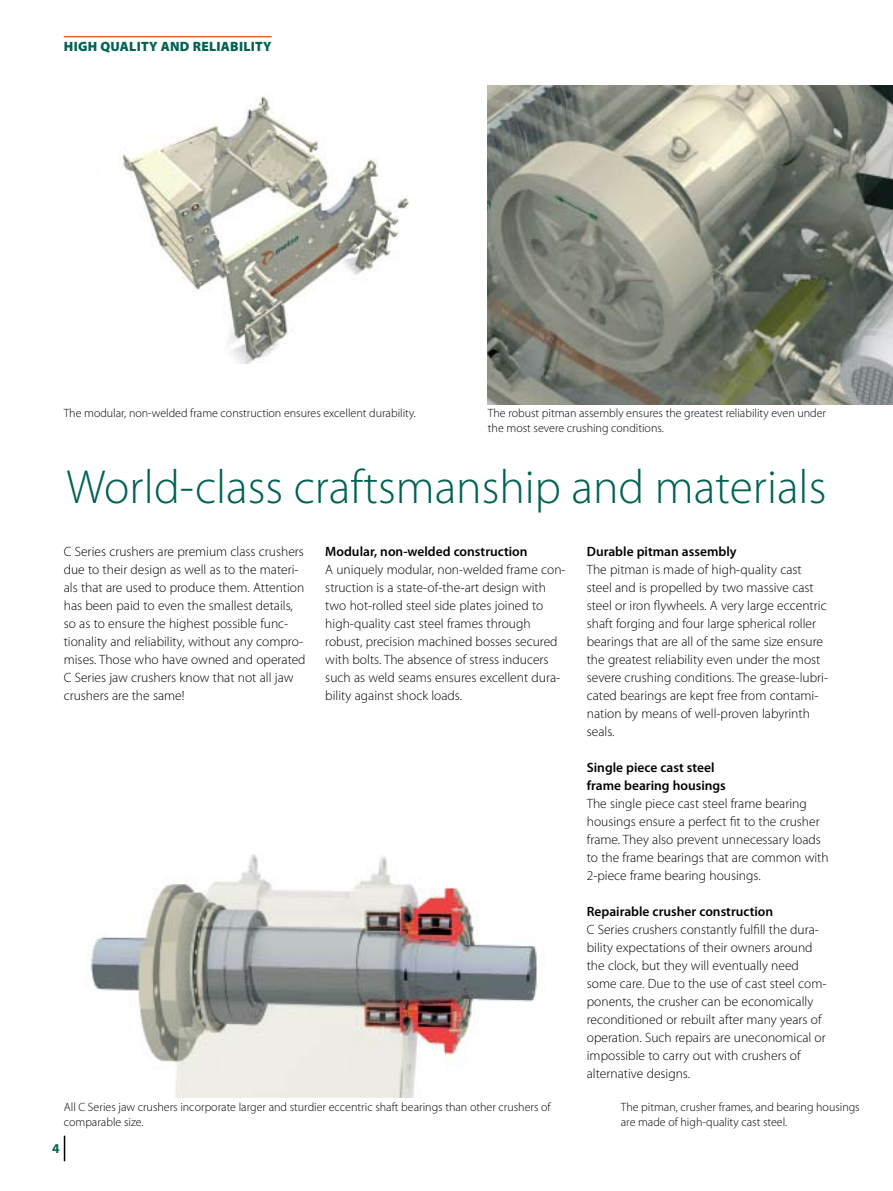
<style>
.page{position:relative;width:893px;height:1191px;background:#fff}
.page>*{position:absolute;margin:0;border:0;box-sizing:border-box;transform-origin:0 0}
.t1{font:300 48px "Myriad Pro";color:#006253}
.t2{font:300 13.5px/18px "Myriad Pro";color:#000}
.t3{font:600 13.5px/18px "Myriad Pro";color:#000}
.t4{font:900 13.5px "Myriad Pro";letter-spacing:.02em;color:#006253}
.t5{font:700 13.5px "Myriad Pro";color:#006253}
.t6{font:300 12px/15px "Myriad Pro";color:#000}
</style>
<div class="page">
<img style="left:90px;top:854px;width:447px;height:243px">
<img style="left:122px;top:96px;width:287px;height:267px">
<img style="left:488px;top:85px;width:405px;height:319px">
<svg style="left:64px;top:1135px;width:1px;height:26px"></svg>
<hr style="left:64px;top:36px;width:208px;height:1px;background:#dc642d">
<p class="t4" style="left:64px;top:39px;width:209px">HIGH QUALITY AND RELIABILITY</p>
<p class="t6" style="left:64px;top:406px;width:354px">The modular, non-welded frame construction ensures excellent durability.</p>
<p class="t6" style="left:488px;top:406px;width:340px">The robust pitman assembly ensures the greatest reliability even under the most severe crushing conditions.</p>
<h1 class="t1" style="left:67px;top:460px;width:761px">World-class craftsmanship and materials</h1>
<p class="t2" style="left:64px;top:542px;width:243px">C Series crushers are premium class crushers due to their design as well as to the materi&shy;als that are used to produce them. Attention has been paid to even the smallest details, so as to ensure the highest possible func&shy;tionality and reliability, without any compro&shy;mises. Those who have owned and operated C Series jaw crushers know that not all jaw crushers are the same!</p>
<p class="t3" style="left:325px;top:542px;width:204px">Modular, non-welded construction</p>
<p class="t2" style="left:325px;top:560px;width:242px">A uniquely modular, non-welded frame con&shy;struction is a state-of-the-art design with two hot-rolled steel side plates joined to high-quality cast steel frames through robust, precision machined bosses secured with bolts. The absence of stress inducers such as weld seams ensures excellent dura&shy;bility against shock loads.</p>
<p class="t3" style="left:587px;top:542px;width:151px">Durable pitman assembly</p>
<p class="t2" style="left:587px;top:560px;width:243px">The pitman is made of high-quality cast steel and is propelled by two massive cast steel or iron flywheels. A very large eccentric shaft forging and four large spherical roller bearings that are all of the same size ensure the greatest reliability even under the most severe crushing conditions. The grease-lubri&shy;cated bearings are kept free from contami&shy;nation by means of well-proven labyrinth seals.</p>
<p class="t3" style="left:587px;top:758px;width:141px">Single piece cast steel frame bearing housings</p>
<p class="t2" style="left:587px;top:794px;width:243px">The single piece cast steel frame bearing housings ensure a perfect fit to the crusher frame. They also prevent unnecessary loads to the frame bearings that are common with 2-piece frame bearing housings.</p>
<p class="t3" style="left:587px;top:902px;width:188px">Repairable crusher construction</p>
<p class="t2" style="left:587px;top:920px;width:241px">C Series crushers constantly fulfill the dura&shy;bility expectations of their owners around the clock, but they will eventually need some care. Due to the use of cast steel com&shy;ponents, the crusher can be economically reconditioned or rebuilt after many years of operation. Such repairs are uneconomical or impossible to carry out with crushers of alternative designs.</p>
<p class="t6" style="left:64px;top:1099px;width:488px">All C Series jaw crushers incorporate larger and sturdier eccentric shaft bearings than other crushers of comparable size.</p>
<p class="t6" style="left:621px;top:1099px;width:240px">The pitman, crusher frames, and bearing housings are made of high-quality cast steel.</p>
<p class="t5" style="left:52px;top:1141px;width:9px">4</p>
</div>
